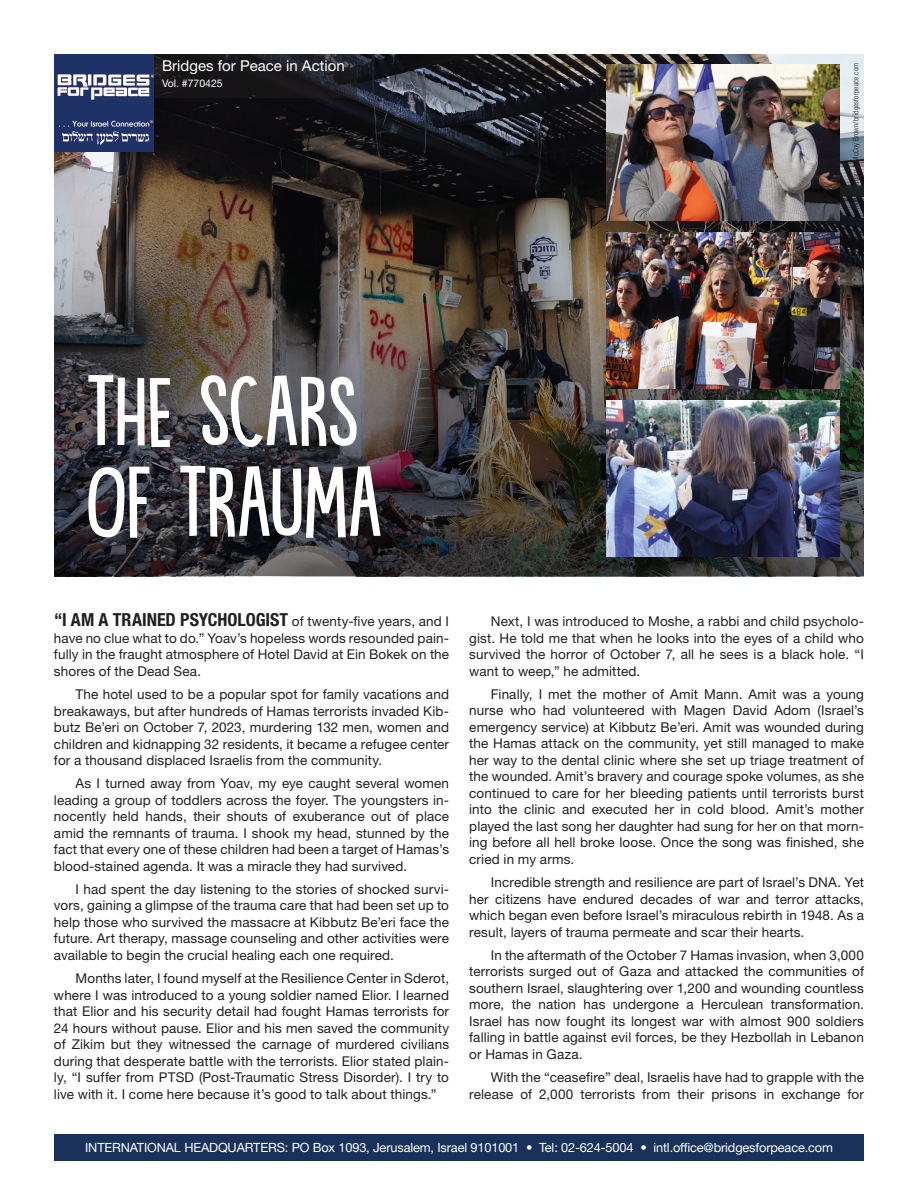
<style>
.page{position:relative;width:918px;height:1188px;background:#fff}
.page>*{position:absolute;margin:0;border:0;box-sizing:border-box;transform-origin:0 0}
.t1{font:700 90.75px/90.8px "Bintang";letter-spacing:-.015em;color:#fff}
.t2{font:700 condensed 18px "Helvetica Neue LT Std";color:#231f20}
.t3{font:15px "Helvetica Neue LT Std";color:#fff}
.t4{font:13.5px/16.5px "Helvetica Neue LT Std";letter-spacing:.01em;color:#231f20}
.t5{font:12.75px "Helvetica Neue LT Std";letter-spacing:-.01em;color:#fff}
.t6{font:10.5px "Helvetica Neue LT Std";color:#fff}
.t7{font:300 condensed 7.5px "Helvetica Neue LT Std";letter-spacing:.02em;color:#231f20}
</style>
<div class="page">
<img style="left:54px;top:54px;width:810px;height:523px">
<img style="left:54px;top:261px;width:810px;height:315px">
<svg style="left:153px;top:54px;width:204px;height:43px;background:#1c1b1f"></svg>
<div style="left:54px;top:1134px;width:810px;height:27px;background:#1a315b"></div>
<img style="left:54px;top:54px;width:99px;height:97px">
<img style="left:606px;top:65px;width:234px;height:155px">
<img style="left:606px;top:233px;width:234px;height:155px">
<img style="left:606px;top:401px;width:234px;height:155px">
<p class="t3" style="left:162px;top:57px;width:184px">Bridges for Peace in Action</p>
<p class="t6" style="left:162px;top:77px;width:62px">Vol. #770425</p>
<p class="t7" style="left:852px;top:209px;width:148px;rotate:-90deg">Michio Nagata &amp; McCoy Brown/bridgesforpeace.com</p>
<h1 class="t1" style="left:86px;top:365px;width:299px">THE SCARS<br>OF TRAUMA</h1>
<h2 class="t2" style="left:54px;top:609px;width:236px">I“ AM A TRAINED PSYCHOLOGIST</h2>
<p class="t4" style="left:54px;top:646px;width:397px">fully in the fraught atmosphere of Hotel David at Ein Bokek on the</p>
<p class="t4" style="left:292px;top:613px;width:159px">of twenty-five years, and I</p>
<p class="t4" style="left:54px;top:630px;width:397px">have no clue what to do.” Yoav s’ hopeless words resounded pain-</p>
<p class="t4" style="left:76px;top:659px;width:375px;line-height:23.2px;text-indent:-22px">shores of the Dead Sea.<br>The hotel used to be a popular spot for family vacations and</p>
<p class="t4" style="left:54px;top:719px;width:397px">butz Be’eri on October 7, 2023, murdering 132 men, women and</p>
<p class="t4" style="left:54px;top:702px;width:397px">breakaways, but after hundreds of Hamas terrorists invaded Kib-</p>
<p class="t4" style="left:54px;top:735px;width:397px">children and kidnapping 32 residents it, became a refugee center for a thousand displaced Israelis from the community.</p>
<p class="t4" style="left:76px;top:775px;width:375px">As I turned away from Yoav, my eye caught several women</p>
<p class="t4" style="left:416px;top:808px;width:35px">place</p>
<p class="t4" style="left:54px;top:792px;width:397px">leading a group of toddlers across the foyer. The youngsters in-</p>
<p class="t4" style="left:54px;top:825px;width:397px;text-align:justify">amid the remnants of trauma I. shook my head, stunned by the fact that every one of these children had been a target of Hamas s’ blood-stained agenda It. was a miracle they had survived.</p>
<p class="t4" style="left:54px;top:897px;width:397px">vors, gaining a glimpse of the trauma care that had been set up to</p>
<p class="t4" style="left:275px;top:808px;width:13px">of</p>
<p class="t4" style="left:398px;top:808px;width:13px">of</p>
<p class="t4" style="left:54px;top:808px;width:54px">nocently</p>
<p class="t4" style="left:113px;top:808px;width:28px">held</p>
<p class="t4" style="left:145px;top:808px;width:43px">hands,</p>
<p class="t4" style="left:193px;top:808px;width:28px">their</p>
<p class="t4" style="left:227px;top:808px;width:43px">shouts</p>
<p class="t4" style="left:293px;top:808px;width:73px">exuberance</p>
<p class="t4" style="left:371px;top:808px;width:21px">out</p>
<p class="t4" style="left:76px;top:881px;width:375px">I had spent the day listening to the stories of shocked survi-</p>
<p class="t4" style="left:54px;top:914px;width:397px;text-align:justify">help those who survived the massacre at Kibbutz Be’eri face the future. Art therapy, massage counseling and other activities were available to begin the crucial healing each one required.</p>
<p class="t4" style="left:54px;top:970px;width:397px;text-align:justify;text-indent:22px">Months later I, found myself at the Resilience Center in Sderot, where I was introduced to a young soldier named Elior I. learned that Elior and his security detail had fought Hamas terrorists for 24 hours without pause. Elior and his men saved the community of Zikim but they witnessed the carnage of murdered civilians</p>
<p class="t4" style="left:54px;top:1069px;width:397px">ly, “I suffer from PTSD (Post-Traumatic Stress Disorder I.) try to</p>
<p class="t4" style="left:54px;top:1052px;width:397px">during that desperate battle with the terrorists. Elior stated plain-</p>
<p class="t4" style="left:54px;top:1085px;width:384px">live with I.i t come here because s’i t good to talk about things “.</p>
<p class="t4" style="left:491px;top:613px;width:375px">Next I, was introduced to Moshe a, rabbi and child psycholo-</p>
<p class="t4" style="left:469px;top:646px;width:396px">survived the horror of October 7, all he sees is a black hole. “I want to weep,” he admitted.</p>
<p class="t4" style="left:826px;top:686px;width:39px">young</p>
<p class="t4" style="left:469px;top:629px;width:396px">gist. He told me that when he looks into the eyes of a child who</p>
<p class="t4" style="left:652px;top:686px;width:13px">of</p>
<p class="t4" style="left:491px;top:686px;width:53px">Finally I,</p>
<p class="t4" style="left:578px;top:686px;width:21px">the</p>
<p class="t4" style="left:603px;top:686px;width:45px">mother</p>
<p class="t4" style="left:670px;top:686px;width:29px">Amit</p>
<p class="t4" style="left:704px;top:686px;width:40px">Mann.</p>
<p class="t4" style="left:749px;top:686px;width:29px">Amit</p>
<p class="t4" style="left:548px;top:686px;width:25px">met</p>
<p class="t4" style="left:783px;top:686px;width:26px">was</p>
<p class="t4" style="left:813px;top:686px;width:9px">a</p>
<p class="t4" style="left:818px;top:702px;width:48px">(Israel s’</p>
<p class="t4" style="left:510px;top:702px;width:27px">who</p>
<p class="t4" style="left:543px;top:702px;width:24px">had</p>
<p class="t4" style="left:573px;top:702px;width:73px">volunteered</p>
<p class="t4" style="left:652px;top:702px;width:27px">with</p>
<p class="t4" style="left:684px;top:702px;width:44px">Magen</p>
<p class="t4" style="left:733px;top:702px;width:36px">David</p>
<p class="t4" style="left:774px;top:702px;width:38px">Adom</p>
<p class="t4" style="left:469px;top:702px;width:36px">nurse</p>
<p class="t4" style="left:469px;top:719px;width:396px">emergency service) at Kibbutz Be’eri. Amit was wounded during</p>
<p class="t4" style="left:469px;top:735px;width:396px">the Hamas attack on the community, yet still managed to make</p>
<p class="t4" style="left:469px;top:752px;width:396px">her way to the dental clinic where she set up triage treatment of</p>
<p class="t4" style="left:469px;top:768px;width:396px">the wounded. Amit s’ bravery and courage spoke volumes, as she</p>
<p class="t4" style="left:469px;top:785px;width:396px">continued to care for her bleeding patients until terrorists burst</p>
<p class="t4" style="left:821px;top:801px;width:45px">mother</p>
<p class="t4" style="left:469px;top:801px;width:24px">into</p>
<p class="t4" style="left:469px;top:834px;width:396px">ing before all hell broke loose. Once the song was finished, she</p>
<p class="t4" style="left:498px;top:801px;width:21px">the</p>
<p class="t4" style="left:524px;top:801px;width:33px">clinic</p>
<p class="t4" style="left:562px;top:801px;width:25px">and</p>
<p class="t4" style="left:592px;top:801px;width:58px">executed</p>
<p class="t4" style="left:654px;top:801px;width:21px">her</p>
<p class="t4" style="left:680px;top:801px;width:12px">in</p>
<p class="t4" style="left:698px;top:801px;width:28px">cold</p>
<p class="t4" style="left:731px;top:801px;width:40px">blood.</p>
<p class="t4" style="left:776px;top:801px;width:40px">Amit s’</p>
<p class="t4" style="left:469px;top:818px;width:396px">played the last song her daughter had sung for her on that morn-</p>
<p class="t4" style="left:491px;top:847px;width:375px;line-height:23.2px;text-indent:-22px">cried in my arms.<br>Incredible strength and resilience are part of Israel s’ DNA. Yet</p>
<p class="t4" style="left:815px;top:890px;width:50px">attacks,</p>
<p class="t4" style="left:699px;top:890px;width:13px">of</p>
<p class="t4" style="left:469px;top:890px;width:396px">her<br>which began even before Israel s’ miraculous rebirth in 1948. As a result, layers of trauma permeate and scar their hearts.</p>
<p class="t4" style="left:469px;top:947px;width:396px;text-align:right">In the aftermath of the October 7 Hamas invasion, when 3,000 terrorists surged out of Gaza and attacked the communities of southern Israel, slaughtering over 1,200 and wounding countless transformation.</p>
<p class="t4" style="left:495px;top:890px;width:48px">citizens</p>
<p class="t4" style="left:548px;top:890px;width:30px">have</p>
<p class="t4" style="left:583px;top:890px;width:52px">endured</p>
<p class="t4" style="left:640px;top:890px;width:54px">decades</p>
<p class="t4" style="left:746px;top:890px;width:25px">and</p>
<p class="t4" style="left:776px;top:890px;width:35px">terror</p>
<p class="t4" style="left:718px;top:890px;width:24px">war</p>
<p class="t4" style="left:512px;top:996px;width:21px">the</p>
<p class="t4" style="left:538px;top:996px;width:39px">nation</p>
<p class="t4" style="left:584px;top:996px;width:23px">has</p>
<p class="t4" style="left:613px;top:996px;width:68px">undergone</p>
<p class="t4" style="left:701px;top:996px;width:64px">Herculean</p>
<p class="t4" style="left:469px;top:996px;width:396px">more,<br>Israel has now fought its longest war with almost 900 soldiers falling in battle against evil forces, be they Hezbollah in Lebanon or Hamas in Gaza.</p>
<p class="t4" style="left:491px;top:1069px;width:375px">With the “ceasefire” deal, Israelis have had to grapple with the</p>
<p class="t4" style="left:686px;top:996px;width:9px">a</p>
<p class="t4" style="left:520px;top:1085px;width:13px">of</p>
<p class="t4" style="left:642px;top:1085px;width:30px">from</p>
<p class="t4" style="left:469px;top:1085px;width:46px">release</p>
<p class="t4" style="left:581px;top:1085px;width:56px">terrorists</p>
<p class="t4" style="left:539px;top:1085px;width:36px">2,000</p>
<p class="t4" style="left:678px;top:1085px;width:28px">their</p>
<p class="t4" style="left:711px;top:1085px;width:47px">prisons</p>
<p class="t4" style="left:764px;top:1085px;width:12px">in</p>
<p class="t4" style="left:848px;top:1085px;width:18px">for</p>
<p class="t4" style="left:781px;top:1085px;width:61px">exchange</p>
<p class="t5" style="left:85px;top:1140px;width:436px">INTERNATIONAL HEADQUARTERS: PO Box 1093, Jerusalem, Israel 9101001</p>
<p class="t5" style="left:539px;top:1140px;width:96px">Tel: 02-624-5004</p>
<p class="t5" style="left:526px;top:1140px;width:8px">•</p>
<p class="t5" style="left:640px;top:1140px;width:8px">•</p>
<p class="t5" style="left:653px;top:1140px;width:181px">intl.office@bridgesforpeace.com</p>
</div>
